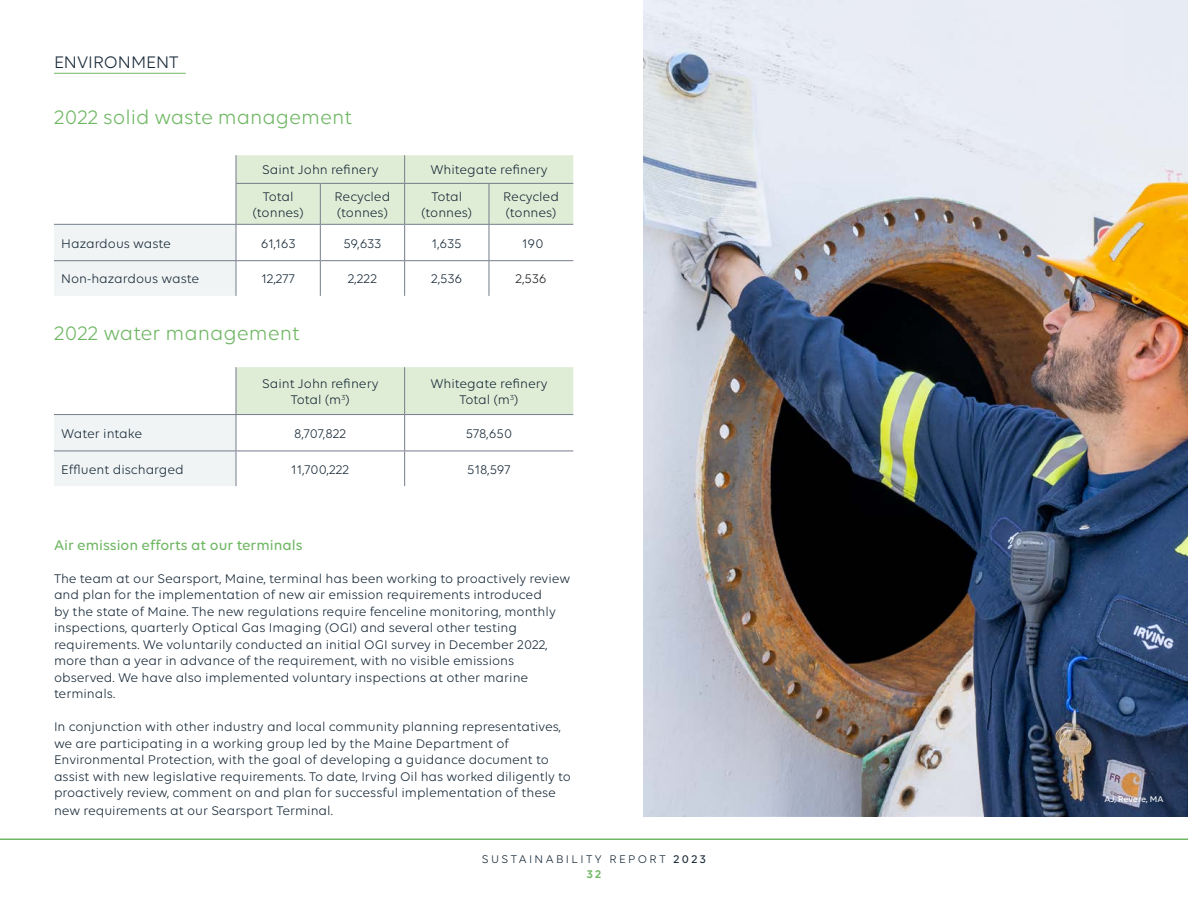
<style>
.page{position:relative;width:1188px;height:918px;background:#fff}
.page>*{position:absolute;margin:0;border:0;box-sizing:border-box;transform-origin:0 0}
.Bullets{font:21px "Volte";color:#70b764}
.t1{font:18px "Volte";color:#172938}
.Bullets-2{font:500 15px "Volte";color:#70b764}
.Bullets-3{font:13.5px/16.5px "Volte";color:#172938}
.t2{font:13.5px "Volte";color:#231f20}
.t3{font:12px/14.4px "Volte";letter-spacing:.2em;color:#172938;text-align:center}
.t4{font:500 9px "Volte";letter-spacing:-.02em;color:#fff}
.s1{font-weight:500}
.s2{font-weight:600;color:#70b764}
</style>
<div class="page">
<hr style="left:0;top:838px;width:1188px;height:2px;background:#70b764">
<hr style="left:54px;top:73px;width:132px;height:1px;background:#70b764">
<img style="left:644px;top:0;width:544px;height:817px">
<svg style="left:54px;top:155px;width:519px;height:141px"></svg>
<hr style="left:236px;top:183px;width:84px;height:1px;background:#747d8a">
<hr style="left:236px;top:184px;width:1px;height:40px;background:#747d8a">
<hr style="left:320px;top:183px;width:85px;height:1px;background:#747d8a">
<hr style="left:320px;top:184px;width:1px;height:40px;background:#747d8a">
<hr style="left:405px;top:183px;width:84px;height:1px;background:#747d8a">
<hr style="left:404px;top:184px;width:1px;height:40px;background:#747d8a">
<hr style="left:489px;top:183px;width:84px;height:1px;background:#747d8a">
<hr style="left:489px;top:184px;width:1px;height:40px;background:#747d8a">
<hr style="left:54px;top:224px;width:182px;height:1px;background:#747d8a">
<hr style="left:236px;top:224px;width:84px;height:1px;background:#747d8a">
<hr style="left:236px;top:225px;width:1px;height:35px;background:#747d8a">
<hr style="left:320px;top:224px;width:85px;height:1px;background:#747d8a">
<hr style="left:320px;top:225px;width:1px;height:35px;background:#747d8a">
<hr style="left:405px;top:224px;width:84px;height:1px;background:#747d8a">
<hr style="left:404px;top:225px;width:1px;height:35px;background:#747d8a">
<hr style="left:489px;top:224px;width:84px;height:1px;background:#747d8a">
<hr style="left:489px;top:225px;width:1px;height:35px;background:#747d8a">
<hr style="left:54px;top:260px;width:182px;height:1px;background:#747d8a">
<hr style="left:236px;top:260px;width:84px;height:1px;background:#747d8a">
<hr style="left:236px;top:261px;width:1px;height:35px;background:#747d8a">
<hr style="left:320px;top:260px;width:85px;height:1px;background:#747d8a">
<hr style="left:320px;top:261px;width:1px;height:35px;background:#747d8a">
<hr style="left:405px;top:260px;width:84px;height:1px;background:#747d8a">
<hr style="left:404px;top:261px;width:1px;height:35px;background:#747d8a">
<hr style="left:489px;top:260px;width:84px;height:1px;background:#747d8a">
<hr style="left:489px;top:261px;width:1px;height:35px;background:#747d8a">
<svg style="left:54px;top:367px;width:519px;height:119px"></svg>
<hr style="left:236px;top:367px;width:1px;height:47px;background:#747d8a">
<hr style="left:404px;top:367px;width:1px;height:47px;background:#747d8a">
<hr style="left:54px;top:414px;width:182px;height:1px;background:#747d8a">
<hr style="left:236px;top:414px;width:169px;height:1px;background:#747d8a">
<hr style="left:236px;top:415px;width:1px;height:36px;background:#747d8a">
<hr style="left:405px;top:414px;width:168px;height:1px;background:#747d8a">
<hr style="left:404px;top:415px;width:1px;height:36px;background:#747d8a">
<hr style="left:54px;top:451px;width:182px;height:1px;background:#747d8a">
<hr style="left:236px;top:451px;width:169px;height:1px;background:#747d8a">
<hr style="left:236px;top:451px;width:1px;height:35px;background:#747d8a">
<hr style="left:405px;top:451px;width:168px;height:1px;background:#747d8a">
<hr style="left:404px;top:451px;width:1px;height:35px;background:#747d8a">
<h2 class="t1" style="left:54px;top:51px;width:126px">ENVIRONMENT</h2>
<p class="Bullets" style="left:54px;top:105px;width:300px">2022 solid waste management</p>
<p class="Bullets-3" style="left:262px;top:161px;width:118px">Saint John refinery</p>
<p class="Bullets-3" style="left:430px;top:161px;width:119px">Whitegate refinery</p>
<p class="Bullets-3" style="left:253px;top:188px;width:53px;text-align:center">Total (tonnes)</p>
<p class="Bullets-3" style="left:335px;top:188px;width:57px">Recycled (tonnes)</p>
<p class="Bullets-3" style="left:421px;top:188px;width:53px;text-align:center">Total (tonnes)</p>
<p class="Bullets-3" style="left:503px;top:188px;width:57px">Recycled (tonnes)</p>
<p class="Bullets-3" style="left:61px;top:235px;width:111px">Hazardous waste</p>
<p class="Bullets-3" style="left:261px;top:235px;width:36px">61,163</p>
<p class="Bullets-3" style="left:344px;top:235px;width:39px">59,633</p>
<p class="Bullets-3" style="left:432px;top:235px;width:31px">1,635</p>
<p class="Bullets-3" style="left:522px;top:235px;width:23px">190</p>
<p class="Bullets-3" style="left:61px;top:270px;width:139px">Non-hazardous waste</p>
<p class="Bullets-3" style="left:261px;top:270px;width:35px">12,277</p>
<p class="Bullets-3" style="left:348px;top:270px;width:31px">2,222</p>
<p class="Bullets-3" style="left:431px;top:270px;width:32px">2,536</p>
<p class="t2" style="left:516px;top:271px;width:32px">2,536</p>
<p class="Bullets" style="left:54px;top:321px;width:247px">2022 water management</p>
<p class="Bullets-3" style="left:262px;top:375px;width:118px">Saint John refinery</p>
<p class="Bullets-3" style="left:291px;top:391px;width:60px">Total (m<sup>3</sup>)</p>
<p class="Bullets-3" style="left:430px;top:375px;width:119px">Whitegate refinery</p>
<p class="Bullets-3" style="left:460px;top:391px;width:60px">Total (m<sup>3</sup>)</p>
<p class="Bullets-3" style="left:61px;top:425px;width:82px">Water intake</p>
<p class="Bullets-3" style="left:294px;top:425px;width:54px">8,707,822</p>
<p class="Bullets-3" style="left:466px;top:425px;width:48px">578,650</p>
<p class="Bullets-3" style="left:61px;top:461px;width:124px">Effluent discharged</p>
<p class="Bullets-3" style="left:291px;top:461px;width:60px">11,700,222</p>
<p class="Bullets-3" style="left:467px;top:461px;width:45px">518,597</p>
<p class="Bullets-2" style="left:54px;top:536px;width:250px">Air emission efforts at our terminals</p>
<p class="Bullets-3" style="left:54px;top:570px;width:518px">The team at our Searsport, Maine, terminal has been working to proactively review and plan for the implementation of new air emission requirements introduced<br>by the state of Maine. The new regulations require fenceline monitoring, monthly inspections, quarterly Optical Gas Imaging (OGI) and several other testing requirements. We voluntarily conducted an initial OGI survey in December 2022, more than a year in advance of the requirement, with no visible emissions observed. We have also implemented voluntary inspections at other marine terminals.</p>
<p class="Bullets-3" style="left:54px;top:718px;width:519px">In conjunction with other industry and local community planning representatives, we are participating in a working group led by the Maine Department of Environmental Protection, with the goal of developing a guidance document to assist with new legislative requirements. To date, Irving Oil has worked diligently to proactively review, comment on and plan for successful implementation of these</p>
<p class="Bullets-3" style="left:54px;top:802px;width:280px">new requirements at our Searsport Terminal.</p>
<p class="t3" style="left:482px;top:852px;width:226px">SUSTAINABILITY REPORT <span class="s1">2023<br></span><span class="s2">32</span></p>
<p class="t4" style="left:1104px;top:793px;width:61px">AJ, Revere, MA</p>
</div>
